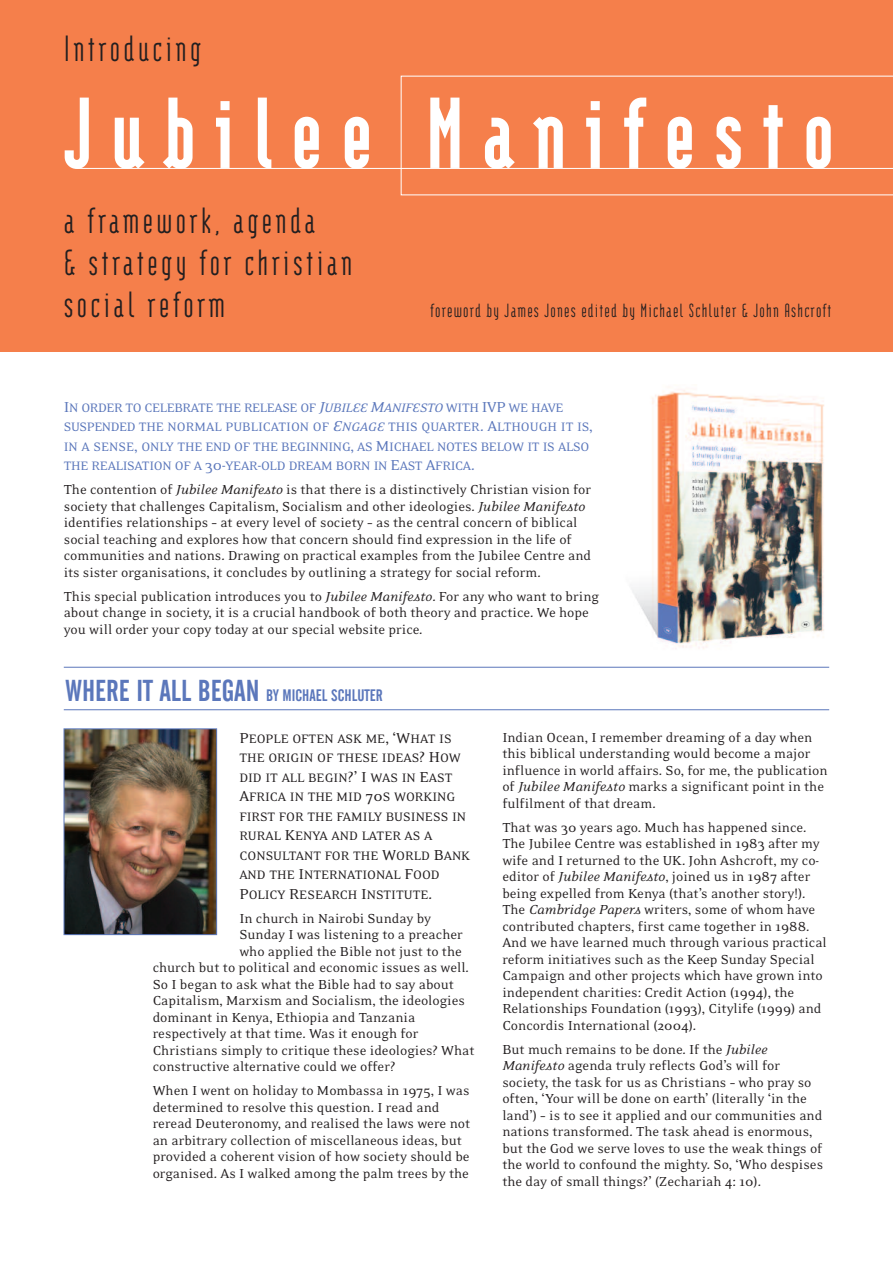
<style>
.page{position:relative;width:893px;height:1263px;background:#fff}
.page>*{position:absolute;margin:0;border:0;box-sizing:border-box;transform-origin:0 0}
.t1{font:900 100.5px "Modula Sans";letter-spacing:.19em;color:#fff}
.t2{font:36.3px/42.5px "Modula Sans";letter-spacing:.095em;color:#231f20}
.t3{font:19.05px "Modula Sans";letter-spacing:.06em;color:#231f20}
.t4{font:16.5px "Alternate Gothic No 2 BT";color:#5b77bb}
.t5{font:15px/16.5px "Eidetic Neo";color:#231f20}
.t6{font:14.1px/19.5px "Eidetic Neo";letter-spacing:-.02em;color:#5b77bb}
.t7{font:14.1px/19.5px "Eidetic Neo";color:#231f20}
.s1{font-size:16.5px}
.s2{font-style:italic;font-size:16.5px}
.s3{font-style:italic}
.s4{font-size:30px}
</style>
<div class="page">
<img style="left:631px;top:390px;width:193px;height:259px">
<div style="left:0;top:0;width:893px;height:352px;background:#f57f4b"></div>
<svg style="left:401px;top:76px;width:492px;height:119px"></svg>
<hr style="left:77px;top:168px;width:816px;height:1px;background:#fff">
<hr style="left:64px;top:667px;width:765px;height:1px;background:#5b77bb">
<hr style="left:64px;top:709px;width:765px;height:1px;background:#5b77bb">
<img style="left:66px;top:731px;width:149px;height:202px">
<div style="left:64px;top:729px;width:153px;height:206px;border:1px solid #5b77bb"></div>
<h2 class="t2" style="left:64px;top:27px;width:139px">Introducing</h2>
<h1 class="t1" style="left:65px;top:74px;width:771px">Jubilee Manifesto</h1>
<h2 class="t2" style="left:64px;top:199px;width:290px">a framework, agenda<br>&amp; strategy for christian social reform</h2>
<p class="t3" style="left:430px;top:300px;width:403px">foreword by James Jones edited by Michael Schluter &amp; John Ashcroft</p>
<p class="t6" style="left:64px;top:397px;width:531px"><span class="s1">I</span>N ORDER TO CELEBRATE THE RELEASE OF <span class="s2">J</span><span class="s3">UBILEE</span> <span class="s2">M</span><span class="s3">ANIFESTO</span> WITH <span class="s1">IVP</span> WE HAVE SUSPENDED THE NORMAL PUBLICATION OF <span class="s2">E</span><span class="s3">NGAGE</span> THIS QUARTER<span class="s1">. A</span>LTHOUGH IT IS<span class="s1">, </span>IN A SENSE<span class="s1">,</span> ONLY THE END OF THE BEGINNING<span class="s1">,</span> AS <span class="s1">M</span>ICHAEL NOTES BELOW IT IS ALSO THE REALISATION OF A <span class="s1">30-</span>YEAR<span class="s1">-</span>OLD DREAM BORN IN <span class="s1">E</span>AST <span class="s1">A</span>FRICA<span class="s1">.</span></p>
<p class="t5" style="left:64px;top:481px;width:529px">The contention of <span class="s3">Jubilee Manifesto</span> is that there is a distinctively Christian vision for society that challenges Capitalism, Socialism and other ideologies. <span class="s3">Jubilee Manifesto </span>identifies relationships – at every level of society – as the central concern of biblical social teaching and explores how that concern should find expression in the life of communities and nations. Drawing on practical examples from the Jubilee Centre and its sister organisations, it concludes by outlining a strategy for social reform.</p>
<p class="t5" style="left:64px;top:587px;width:537px">This special publication introduces you to <span class="s3">Jubilee Manifesto</span>. For any who want to bring about change in society, it is a crucial handbook of both theory and practice. We hope you will order your copy today at our special website price.</p>
<p class="t4" style="left:66px;top:689px;width:319px"><span class="s4">WHERE IT ALL BEGAN</span> BY MICHAEL SCHLUTER</p>
<p class="t7" style="left:239px;top:728px;width:232px"><span class="s1">P</span>EOPLE OFTEN ASK ME<span class="s1">, ‘W</span>HAT IS<br>THE ORIGIN OF THESE IDEAS<span class="s1">? H</span>OW<br>DID IT ALL BEGIN<span class="s1">?’ I</span> WAS IN <span class="s1">E</span>AST<br><span class="s1">A</span>FRICA IN THE MID <span class="s1">70</span>S WORKING<br>FIRST FOR THE FAMILY BUSINESS IN<br>RURAL <span class="s1">K</span>ENYA AND LATER AS A<br>CONSULTANT FOR THE <span class="s1">W</span>ORLD <span class="s1">B</span>ANK<br>AND THE <span class="s1">I</span>NTERNATIONAL <span class="s1">F</span>OOD<br><span class="s1">P</span>OLICY <span class="s1">R</span>ESEARCH <span class="s1">I</span>NSTITUTE<span class="s1">.</span></p>
<p class="t5" style="left:239px;top:909px;width:193px">In church in Nairobi Sunday by</p>
<p class="t5" style="left:239px;top:926px;width:225px">Sunday I was listening to a preacher</p>
<p class="t5" style="left:239px;top:942px;width:224px">who applied the Bible not just to the</p>
<p class="t5" style="left:153px;top:959px;width:318px">church but to political and economic issues as well.</p>
<p class="t5" style="left:153px;top:975px;width:303px">So I began to ask what the Bible had to say about</p>
<p class="t5" style="left:153px;top:992px;width:314px">Capitalism, Marxism and Socialism, the ideologies</p>
<p class="t5" style="left:153px;top:1008px;width:264px">dominant in Kenya, Ethiopia and Tanzania</p>
<p class="t5" style="left:153px;top:1025px;width:267px">respectively at that time. Was it enough for</p>
<p class="t5" style="left:153px;top:1041px;width:323px">Christians simply to critique these ideologies? What</p>
<p class="t5" style="left:153px;top:1058px;width:244px">constructive alternative could we offer?</p>
<p class="t5" style="left:153px;top:1082px;width:319px">When I went on holiday to Mombassa in 1975, I was determined to resolve this question. I read and reread Deuteronomy, and realised the laws were not an arbitrary collection of miscellaneous ideas, but provided a coherent vision of how society should be organised. As I walked among the palm trees by the</p>
<p class="t5" style="left:502px;top:728px;width:327px">Indian Ocean, I remember dreaming of a day when this biblical understanding would become a major influence in world affairs. So, for me, the publication of <span class="s3">Jubilee Manifesto</span> marks a significant point in the fulfilment of that dream.</p>
<p class="t5" style="left:502px;top:818px;width:326px">That was 30 years ago. Much has happened since.<br>The Jubilee Centre was established in 1983 after my wife and I returned to the UK. John Ashcroft, my co&shy;editor of <span class="s3">Jubilee Manifesto</span>, joined us in 1987 after being expelled from Kenya (that’s another story!).<br>The <span class="s3">Cambridge Papers</span> writers, some of whom have contributed chapters, first came together in 1988.<br>And we have learned much through various practical reform initiatives such as the Keep Sunday Special Campaign and other projects which have grown into independent charities: Credit Action (1994), the Relationships Foundation (1993), Citylife (1999) and Concordis International (2004).</p>
<p class="t5" style="left:502px;top:1040px;width:322px">But much remains to be done. If the <span class="s3">Jubilee Manifesto</span> agenda truly reflects God’s will for society, the task for us as Christians – who pray so often, ‘Your will be done on earth’ (literally ‘in the land’) – is to see it applied and our communities and nations transformed. The task ahead is enormous, but the God we serve loves to use the weak things of the world to confound the mighty. So, ‘Who despises the day of small things?’ (Zechariah 4: 10).</p>
</div>
